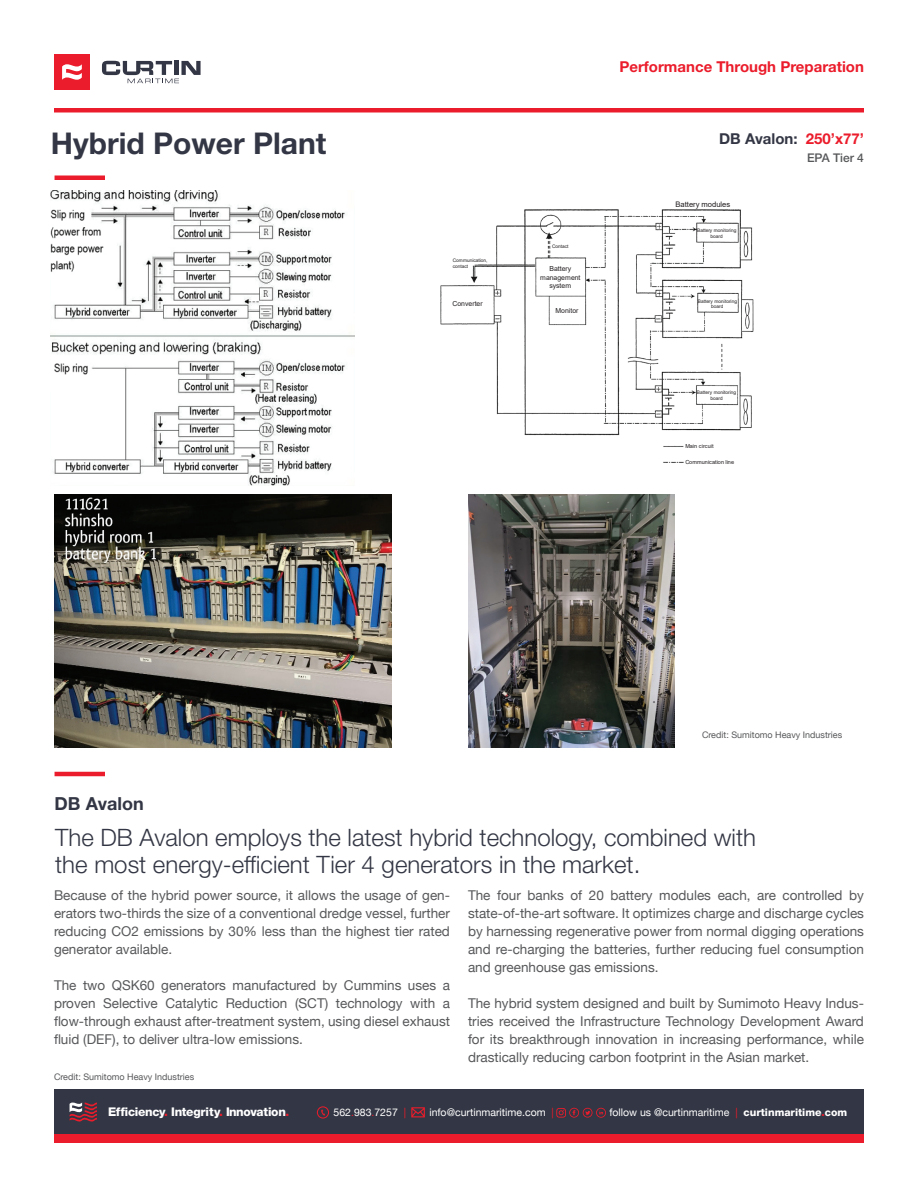
<style>
.page{position:relative;width:918px;height:1188px;background:#fff}
.page>*{position:absolute;margin:0;border:0;box-sizing:border-box;transform-origin:0 0}
.t1{font:700 30px "Helvetica Neue LT Std";color:#333644}
.t2{font:300 24px/27px "Helvetica Neue LT Std";color:#333644}
.t3{font:700 18px "Helvetica Neue LT Std";color:#333644}
.t4{font:700 15px "Helvetica Neue LT Std";color:#eb1c2b}
.t5{font:700 15px "Helvetica Neue LT Std";color:#333644}
.t6{font:13.5px/18px "Helvetica Neue";color:#57585a;text-align:justify}
.t7{font:800 12px "Helvetica Neue LT Std";letter-spacing:-.025em;color:#fff}
.t8{font:500 12px "Helvetica Neue LT Std";color:#57585a}
.t9{font:10.5px "Helvetica Neue";color:#fff}
.t10{font:9px "Helvetica Neue";color:#57585a}
.t11{font:7.65px "Arial";color:#231f20}
.t12{font:6.9px/8.2px "Arial";color:#231f20;text-align:center}
.t13{font:5.55px "Arial";color:#231f20}
.t14{font:4.8px/5.8px "Arial";letter-spacing:-.005em;color:#231f20;text-align:center}
.s1{color:#eb1c2b}
.s2{font-family:"Helvetica Neue LT Std";font-weight:800}
.s3{font-family:"Helvetica Neue LT Std";font-weight:800;color:#eb1c2b}
</style>
<div class="page">
<div style="left:54px;top:1089px;width:810px;height:45px;background:#333644"></div>
<svg style="left:70px;top:1102px;width:27px;height:20px"></svg>
<div style="left:54px;top:1134px;width:810px;height:9px;background:#eb1c2b"></div>
<svg style="left:411px;top:1107px;width:14px;height:10px"></svg>
<svg style="left:556px;top:1108px;width:50px;height:10px"></svg>
<svg style="left:317px;top:1106px;width:12px;height:13px"></svg>
<div style="left:54px;top:108px;width:810px;height:5px;background:#eb1c2b"></div>
<div style="left:54px;top:54px;width:36px;height:36px;background:#eb1c2b"></div>
<svg style="left:62px;top:64px;width:20px;height:16px"></svg>
<svg style="left:102px;top:61px;width:99px;height:22px"></svg>
<img style="left:51px;top:190px;width:303px;height:296px">
<hr style="left:55px;top:772px;width:50px;height:4px;background:#eb1c2b">
<img style="left:54px;top:494px;width:338px;height:254px">
<img style="left:468px;top:494px;width:207px;height:254px">
<hr style="left:55px;top:176px;width:50px;height:4px;background:#eb1c2b">
<img style="left:440px;top:209px;width:314px;height:254px">
<h1 class="t1" style="left:51px;top:125px;width:277px">Hybrid Power Plant</h1>
<h3 class="t3" style="left:55px;top:792px;width:91px">DB Avalon</h3>
<p class="t14" style="left:453px;top:258px;width:36px;text-align:left">Communication, contact</p>
<p class="t12" style="left:452px;top:300px;width:32px">Converter</p>
<p class="t14" style="left:552px;top:243px;width:18px">Contact</p>
<p class="t12" style="left:540px;top:265px;width:42px">Battery management system</p>
<p class="t12" style="left:556px;top:306px;width:24px">Monitor</p>
<p class="t4" style="left:620px;top:57px;width:246px">Performance Through Preparation</p>
<p class="t5" style="left:719px;top:129px;width:146px">DB Avalon: <span class="s1">250’x77’</span></p>
<p class="t8" style="left:807px;top:151px;width:58px">EPA Tier 4</p>
<p class="t11" style="left:675px;top:199px;width:56px">Battery modules</p>
<p class="t14" style="left:697px;top:228px;width:41px">Battery monitoring board</p>
<p class="t14" style="left:698px;top:298px;width:41px">Battery monitoring board</p>
<p class="t14" style="left:697px;top:389px;width:41px">Battery monitoring board</p>
<p class="t13" style="left:685px;top:442px;width:30px">Main circuit</p>
<p class="t13" style="left:685px;top:458px;width:50px">Communication line</p>
<p class="t10" style="left:702px;top:728px;width:142px">Credit: Sumitomo Heavy Industries</p>
<h2 class="t2" style="left:55px;top:823px;width:702px">The DB Avalon employs the latest hybrid technology, combined with the most energy-efficient Tier 4 generators in the market.</h2>
<p class="t6" style="left:468px;top:887px;width:398px">The four banks of 20 battery modules each, are controlled by state-of-the-art software. It optimizes charge and discharge cycles by harnessing regenerative power from normal digging operations and re-charging the batteries, further reducing fuel consumption and greenhouse gas emissions.</p>
<p class="t6" style="left:468px;top:995px;width:397px">The hybrid system designed and built by Sumimoto Heavy Indus&shy;tries received the Infrastructure Technology Development Award for its breakthrough innovation in increasing performance, while drastically reducing carbon footprint in the Asian market.</p>
<p class="t6" style="left:54px;top:887px;width:398px">Because of the hybrid power source, it allows the usage of gen&shy;erators two-thirds the size of a conventional dredge vessel, further reducing CO2 emissions by 30% less than the highest tier rated generator available.</p>
<p class="t6" style="left:54px;top:977px;width:398px">The two QSK60 generators manufactured by Cummins uses a proven Selective Catalytic Reduction (SCT) technology with a flow-through exhaust after-treatment system, using diesel exhaust fluid (DEF), to deliver ultra-low emissions.</p>
<p class="t10" style="left:54px;top:1070px;width:142px">Credit: Sumitomo Heavy Industries</p>
<p class="t7" style="left:108px;top:1105px;width:183px">Efficiency<span class="s1">.</span> Integrity<span class="s1">.</span> Innovation<span class="s1">.</span></p>
<p class="t9" style="left:334px;top:1105px;width:74px">562<span class="s1">.</span>983<span class="s1">.</span>7257 <span class="s1">|</span></p>
<p class="t9" style="left:429px;top:1105px;width:126px">info@curtinmaritime.com <span class="s1">|</span></p>
<p class="t9" style="left:609px;top:1105px;width:239px">follow us @curtinmaritime <span class="s1">|</span> <span class="s2">curtinmaritime</span><span class="s3">.</span><span class="s2">com</span></p>
</div>
